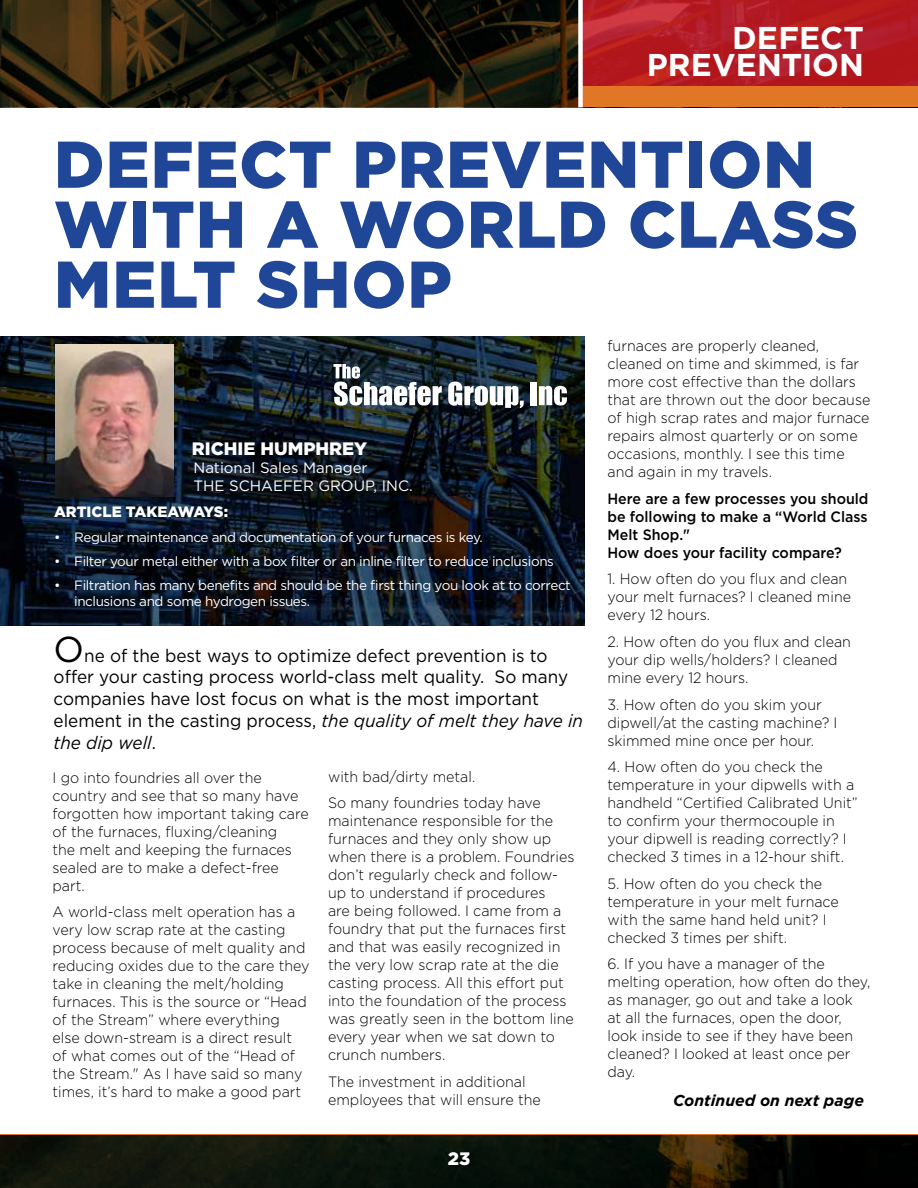
<style>
.page{position:relative;width:918px;height:1188px;background:#fff}
.page>*{position:absolute;margin:0;border:0;box-sizing:border-box;transform-origin:0 0}
.t1{font:900 66px/60px "Gotham";letter-spacing:.015em;color:#204697}
.t2{font:700 31.5px/27px "Gotham";color:#fff;text-align:right}
.t3{font:18px/21.8px "Gotham";color:#000;scale:.95 1}
.t4{font:900 18px "Gotham";color:#fff}
.t5{font:italic 700 15.75px "Gotham";color:#000}
.t6{font:300 15px/18px "Gotham";color:#000;scale:.95 1}
.t7{font:500 15px/18px "Gotham";color:#000;scale:.95 1}
.t8{font:15px/18px "Gotham";color:#fff}
.t9{font:900 15px "Gotham";color:#fff}
.t10{font:13.5px/16.2px "Gotham";letter-spacing:-.03em;color:#fff}
.s1{font-size:36px}
.s2{font-style:italic}
</style>
<div class="page">
<svg style="left:0;top:0;width:578px;height:107px;background:#211b0b"></svg>
<svg style="left:583px;top:0;width:335px;height:87px;background:#b51d24"></svg>
<div style="left:580px;top:87px;width:338px;height:20px;background:#e17627"></div>
<div style="left:578px;top:0;width:5px;height:107px;background:#fff"></div>
<svg style="left:0;top:1134px;width:918px;height:54px;background:#131409"></svg>
<div style="left:448px;top:1151px;width:29px;height:19px;background:#061009"></div>
<img style="left:0;top:336px;width:584px;height:289px">
<svg style="left:333px;top:364px;width:109px;height:42px"></svg>
<svg style="left:448px;top:382px;width:76px;height:26px"></svg>
<div style="left:531px;top:382px;width:6px;height:23px;background:#fff"></div>
<svg style="left:539px;top:386px;width:28px;height:20px"></svg>
<img style="left:56px;top:345px;width:118px;height:151px">
<h2 class="t2" style="left:647px;top:24px;width:219px">DEFECT<br>PREVENTION</h2>
<h1 class="t1" style="left:54px;top:134px;width:806px">DEFECT PREVENTION<br>WITH A WORLD CLASS<br>MELT SHOP</h1>
<p class="t4" style="left:192px;top:436px;width:177px">RICHIE HUMPHREY</p>
<p class="t8" style="left:194px;top:459px;width:221px">National Sales Manager<br>THE SCHAEFER GROUP, INC.</p>
<p class="t9" style="left:54px;top:502px;width:176px">ARTICLE TAKEAWAYS:</p>
<p class="t10" style="left:54px;top:528px;width:430px">• Regular maintenance and documentation of your furnaces is key.</p>
<p class="t10" style="left:54px;top:553px;width:501px">• Filter your metal either with a box filter or an inline filter to reduce inclusions</p>
<p class="t10" style="left:74px;top:577px;width:498px;text-indent:-20px">• Filtration has many benefits and should be the first thing you look at to correct inclusions and some hydrogen issues.</p>
<p class="t3" style="left:54px;top:644px;width:559px"><span class="s1">O</span>ne of the best ways to optimize defect prevention is to offer your casting process world-class melt quality. So many companies have lost focus on what is the most important element in the casting process, <span class="s2">the quality of melt they have in the dip well</span>.</p>
<p class="t6" style="left:52px;top:768px;width:271px">I go into foundries all over the country and see that so many have forgotten how important taking care of the furnaces, fluxing/cleaning<br>the melt and keeping the furnaces sealed are to make a defect-free part.</p>
<p class="t6" style="left:52px;top:903px;width:272px">A world-class melt operation has a very low scrap rate at the casting process because of melt quality and reducing oxides due to the care they take in cleaning the melt/holding furnaces. This is the source or “Head of the Stream” where everything else down-stream is a direct result of what comes out of the “Head of the Stream." As I have said so many times, it’s hard to make a good part</p>
<p class="t6" style="left:328px;top:763px;width:225px;line-height:26.7px">with bad/dirty metal.<br>So many foundries today have</p>
<p class="t6" style="left:328px;top:811px;width:261px">maintenance responsible for the furnaces and they only show up when there is a problem. Foundries don’t regularly check and follow&shy;up to understand if procedures<br>are being followed. I came from a foundry that put the furnaces first and that was easily recognized in the very low scrap rate at the die casting process. All this effort put into the foundation of the process was greatly seen in the bottom line every year when we sat down to crunch numbers.</p>
<p class="t6" style="left:328px;top:1072px;width:225px">The investment in additional employees that will ensure the</p>
<p class="t4" style="left:448px;top:1146px;width:24px">23</p>
<p class="t6" style="left:607px;top:336px;width:278px">furnaces are properly cleaned, cleaned on time and skimmed, is far more cost effective than the dollars that are thrown out the door because of high scrap rates and major furnace repairs almost quarterly or on some occasions, monthly. I see this time and again in my travels.</p>
<p class="t7" style="left:607px;top:489px;width:276px">Here are a few processes you should be following to make a “World Class<br>Melt Shop."<br>How does your facility compare?</p>
<p class="t6" style="left:607px;top:570px;width:258px">1. How often do you flux and clean your melt furnaces? I cleaned mine every 12 hours.</p>
<p class="t6" style="left:607px;top:632px;width:258px">2. How often do you flux and clean your dip wells/holders? I cleaned mine every 12 hours.</p>
<p class="t6" style="left:607px;top:695px;width:244px">3. How often do you skim your dipwell/at the casting machine? I skimmed mine once per hour.</p>
<p class="t6" style="left:607px;top:757px;width:265px">4. How often do you check the temperature in your dipwells with a handheld “Certified Calibrated Unit” to confirm your thermocouple in your dipwell is reading correctly? I checked 3 times in a 12-hour shift.</p>
<p class="t6" style="left:607px;top:874px;width:245px">5. How often do you check the temperature in your melt furnace with the same hand held unit? I checked 3 times per shift.</p>
<p class="t6" style="left:607px;top:955px;width:278px">6. If you have a manager of the melting operation, how often do they, as manager, go out and take a look at all the furnaces, open the door, look inside to see if they have been cleaned? I looked at least once per day.</p>
<p class="t5" style="left:673px;top:1090px;width:192px">Continued on next page</p>
</div>
